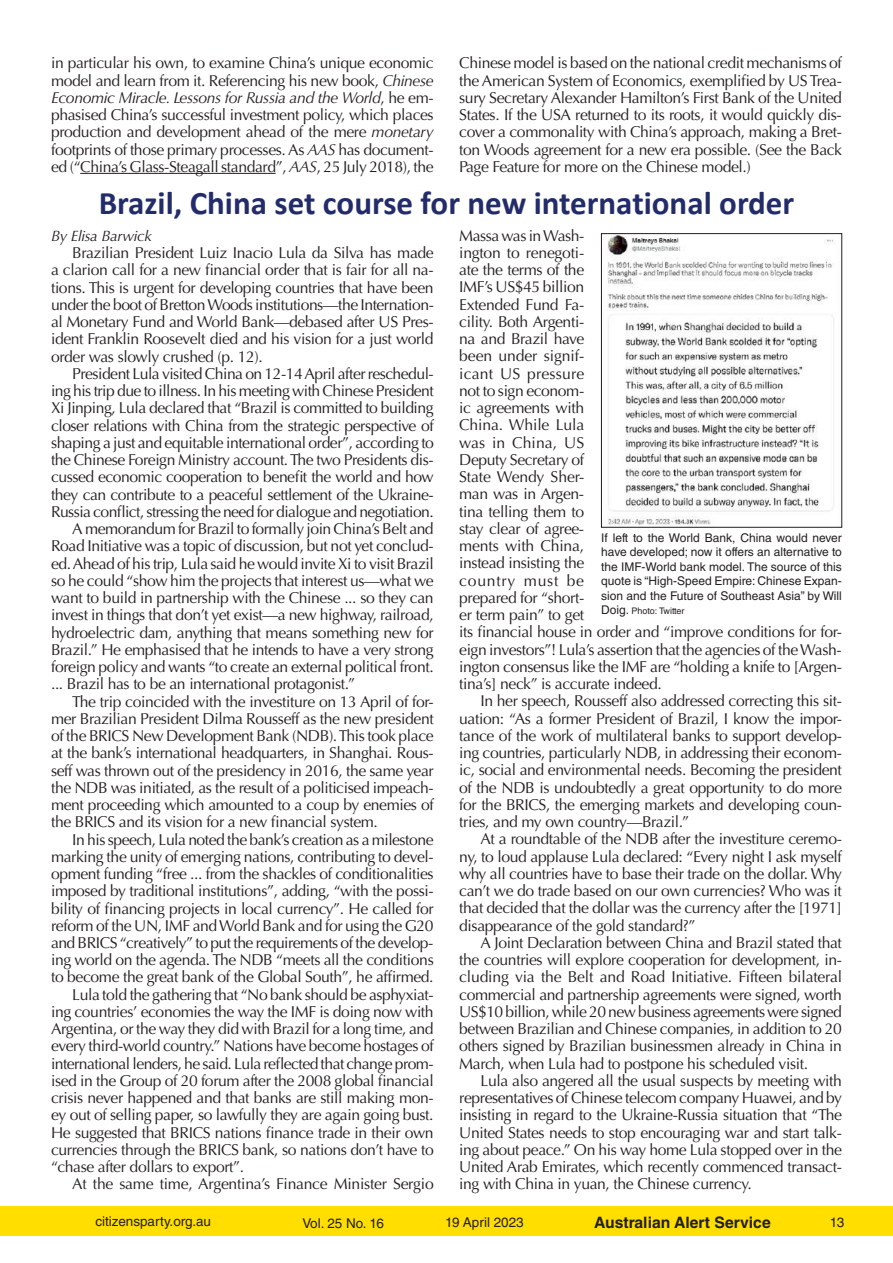
<style>
.page{position:relative;width:893px;height:1263px;background:#fff}
.page>*{position:absolute;margin:0;border:0;box-sizing:border-box;transform-origin:0 0}
.t1{font:700 33px "Calibri";color:#232c6a}
.t2{font:15.75px/17.2px "Optima LT Std";letter-spacing:-.025em;color:#231f20;text-align:justify}
.t3{font:700 15.75px "Helvetica LT Std";color:#231f20}
.t4{font:italic 15px "Optima LT Std";letter-spacing:-.02em;color:#231f20}
.t5{font:13.5px "Helvetica LT Std";color:#231f20}
.t6{font:12px/14.4px "Helvetica LT Std";color:#231f20;text-align:justify}
.t7{font:9px "Helvetica LT Std";color:#231f20}
.s1{font-style:italic}
.s2{font-size:12px}
</style>
<div class="page">
<div style="left:0;top:1206px;width:893px;height:30px;background:#ffde00"></div>
<hr style="left:80px;top:173px;width:196px;height:1px;background:#231f20">
<img style="left:607px;top:235px;width:227px;height:290px">
<div style="left:601px;top:233px;width:241px;height:294px;border:1px solid #231f20"></div>
<p class="t2" style="left:51px;top:55px;width:384px">in particular his own, to examine China’s unique economic model and learn from it. Referencing his new book, <span class="s1">Chinese Economic Miracle. Lessons for Russia and the World</span>, he em&shy;phasised China’s successful investment policy, which places production and development ahead of the mere <span class="s1">monetary </span>footprints of those primary processes. As <span class="s1">AAS</span> has document&shy;ed (“China’s Glass-Steagall standard”, <span class="s1">AAS</span>, 25 July 2018), the</p>
<p class="t2" style="left:459px;top:55px;width:384px">Chinese model is based on the national credit mechanisms of the American System of Economics, exemplified by US Trea&shy;sury Secretary Alexander Hamilton’s First Bank of the United States. If the USA returned to its roots, it would quickly dis&shy;cover a commonality with China’s approach, making a Bret&shy;ton Woods agreement for a new era possible. (See the Back Page Feature for more on the Chinese model.)</p>
<h1 class="t1" style="left:99px;top:179px;width:697px">Brazil, China set course for new international order</h1>
<p class="t4" style="left:51px;top:227px;width:102px">By Elisa Barwick</p>
<p class="t2" style="left:51px;top:244px;width:384px;text-indent:21px">Brazilian President Luiz Inacio Lula da Silva has made a clarion call for a new financial order that is fair for all na&shy;tions. This is urgent for developing countries that have been under the boot of Bretton Woods institutions—the Internation&shy;al Monetary Fund and World Bank—debased after US Pres&shy;ident Franklin Roosevelt died and his vision for a just world order was slowly crushed (p. 12).</p>
<p class="t2" style="left:72px;top:365px;width:363px">President Lula visited China on 12-14 April after reschedul-</p>
<p class="t2" style="left:51px;top:382px;width:384px">ing his trip due to illness. In his meeting with Chinese President</p>
<p class="t2" style="left:51px;top:400px;width:384px">Xi Jinping, Lula declared that “Brazil is committed to building</p>
<p class="t2" style="left:51px;top:417px;width:384px">closer relations with China from the strategic perspective of</p>
<p class="t2" style="left:51px;top:434px;width:384px">shaping a just and equitable international order”, according to</p>
<p class="t2" style="left:51px;top:451px;width:384px">the Chinese Foreign Ministry account. The two Presidents dis-</p>
<p class="t2" style="left:51px;top:468px;width:384px">cussed economic cooperation to benefit the world and how</p>
<p class="t2" style="left:51px;top:486px;width:384px">they can contribute to a peaceful settlement of the Ukraine-</p>
<p class="t2" style="left:51px;top:503px;width:384px">Russia conflict, stressing the need for dialogue and negotiation.</p>
<p class="t2" style="left:72px;top:520px;width:363px">A memorandum for Brazil to formally join China’s Belt and</p>
<p class="t2" style="left:51px;top:537px;width:384px">Road Initiative was a topic of discussion, but not yet conclud-</p>
<p class="t2" style="left:51px;top:555px;width:384px">ed. Ahead of his trip, Lula said he would invite Xi to visit Brazil</p>
<p class="t2" style="left:51px;top:572px;width:384px">so he could “show him the projects that interest us—what we</p>
<p class="t2" style="left:51px;top:589px;width:384px">want to build in partnership with the Chinese ... so they can</p>
<p class="t2" style="left:51px;top:606px;width:384px">invest in things that don’t yet exist—a new highway, railroad,</p>
<p class="t2" style="left:51px;top:624px;width:384px">hydroelectric dam, anything that means something new for</p>
<p class="t2" style="left:51px;top:641px;width:384px">Brazil.” He emphasised that he intends to have a very strong</p>
<p class="t2" style="left:51px;top:658px;width:384px">foreign policy and wants “to create an external political front.</p>
<p class="t2" style="left:51px;top:675px;width:306px">... Brazil has to be an international protagonist.”</p>
<p class="t2" style="left:72px;top:693px;width:363px">The trip coincided with the investiture on 13 April of for-</p>
<p class="t2" style="left:51px;top:710px;width:384px">mer Brazilian President Dilma Rousseff as the new president</p>
<p class="t2" style="left:51px;top:727px;width:384px">of the BRICS New Development Bank (NDB). This took place</p>
<p class="t2" style="left:51px;top:744px;width:384px">at the bank’s international headquarters, in Shanghai. Rous-</p>
<p class="t2" style="left:51px;top:762px;width:384px">seff was thrown out of the presidency in 2016, the same year</p>
<p class="t2" style="left:51px;top:779px;width:384px">the NDB was initiated, as the result of a politicised impeach-</p>
<p class="t2" style="left:51px;top:796px;width:384px">ment proceeding which amounted to a coup by enemies of</p>
<p class="t2" style="left:51px;top:813px;width:328px">the BRICS and its vision for a new financial system.</p>
<p class="t2" style="left:72px;top:831px;width:363px">In his speech, Lula noted the bank’s creation as a milestone</p>
<p class="t2" style="left:51px;top:848px;width:384px">marking the unity of emerging nations, contributing to devel-</p>
<p class="t2" style="left:51px;top:865px;width:384px">opment funding “free ... from the shackles of conditionalities</p>
<p class="t2" style="left:51px;top:882px;width:384px">imposed by traditional institutions”, adding, “with the possi-</p>
<p class="t2" style="left:51px;top:900px;width:384px">bility of financing projects in local currency”. He called for</p>
<p class="t2" style="left:51px;top:917px;width:384px">reform of the UN, IMF and World Bank and for using the G20</p>
<p class="t2" style="left:51px;top:934px;width:384px">and BRICS “creatively” to put the requirements of the develop-</p>
<p class="t2" style="left:51px;top:951px;width:384px">ing world on the agenda. The NDB “meets all the conditions</p>
<p class="t2" style="left:51px;top:969px;width:384px">to become the great bank of the Global South”, he affirmed.</p>
<p class="t2" style="left:72px;top:986px;width:363px">Lula told the gathering that “No bank should be asphyxiat-</p>
<p class="t2" style="left:51px;top:1003px;width:384px">ing countries’ economies the way the IMF is doing now with</p>
<p class="t2" style="left:51px;top:1020px;width:384px">Argentina, or the way they did with Brazil for a long time, and</p>
<p class="t2" style="left:51px;top:1038px;width:384px">every third-world country.” Nations have become hostages of</p>
<p class="t2" style="left:51px;top:1055px;width:384px">international lenders, he said. Lula reflected that change prom-</p>
<p class="t2" style="left:51px;top:1072px;width:384px">ised in the Group of 20 forum after the 2008 global financial</p>
<p class="t2" style="left:51px;top:1089px;width:384px">crisis never happened and that banks are still making mon-</p>
<p class="t2" style="left:51px;top:1107px;width:384px">ey out of selling paper, so lawfully they are again going bust.</p>
<p class="t2" style="left:51px;top:1124px;width:384px">He suggested that BRICS nations finance trade in their own</p>
<p class="t2" style="left:51px;top:1141px;width:384px">currencies through the BRICS bank, so nations don’t have to</p>
<p class="t2" style="left:51px;top:1158px;width:195px">“chase after dollars to export”.</p>
<p class="t2" style="left:72px;top:1176px;width:363px">At the same time, Argentina’s Finance Minister Sergio</p>
<p class="t2" style="left:459px;top:227px;width:384px;text-align:left">Massa was in Wash-<br>ington to renegoti-<br>ate the terms of the<br>IMF’s US$45 billion<br>Extended Fund Fa-<br>cility. Both Argenti-<br>na and Brazil have<br>been under signif-<br>icant US pressure<br>not to sign econom-<br>ic agreements with<br>China. While Lula<br>was in China, US<br>Deputy Secretary of<br>State Wendy Sher-<br>man was in Argen-<br>tina telling them to<br>stay clear of agree-<br>ments with China,<br>instead insisting the<br>country must be<br>prepared for “short-<br>er term pain” to get<br>its financial house in order and “improve conditions for for&shy;eign investors”! Lula’s assertion that the agencies of the Wash&shy;ington consensus like the IMF are “holding a knife to [Argen&shy;tina’s] neck” is accurate indeed.</p>
<p class="t2" style="left:459px;top:692px;width:384px;text-indent:21px">In her speech, Rousseff also addressed correcting this sit&shy;uation: “As a former President of Brazil, I know the impor&shy;tance of the work of multilateral banks to support develop&shy;ing countries, particularly NDB, in addressing their econom&shy;ic, social and environmental needs. Becoming the president of the NDB is undoubtedly a great opportunity to do more for the BRICS, the emerging markets and developing coun&shy;tries, and my own country—Brazil.”</p>
<p class="t2" style="left:459px;top:830px;width:384px;text-indent:21px">At a roundtable of the NDB after the investiture ceremo&shy;ny, to loud applause Lula declared: “Every night I ask myself why all countries have to base their trade on the dollar. Why can’t we do trade based on our own currencies? Who was it that decided that the dollar was the currency after the [1971] disappearance of the gold standard?”</p>
<p class="t2" style="left:459px;top:934px;width:384px;text-indent:21px">A Joint Declaration between China and Brazil stated that the countries will explore cooperation for development, in&shy;cluding via the Belt and Road Initiative. Fifteen bilateral commercial and partnership agreements were signed, worth US$10 billion, while 20 new business agreements were signed between Brazilian and Chinese companies, in addition to 20 others signed by Brazilian businessmen already in China in March, when Lula had to postpone his scheduled visit.</p>
<p class="t2" style="left:459px;top:1072px;width:384px;text-indent:21px">Lula also angered all the usual suspects by meeting with representatives of Chinese telecom company Huawei, and by insisting in regard to the Ukraine-Russia situation that “The United States needs to stop encouraging war and start talk&shy;ing about peace.” On his way home Lula stopped over in the United Arab Emirates, which recently commenced transact&shy;ing with China in yuan, the Chinese currency.</p>
<p class="t6" style="left:601px;top:531px;width:242px">If left to the World Bank, China would never have developed; now it offers an alternative to the IMF-World bank model. The source of this quote is “High-Speed Empire: Chinese Expan&shy;sion and the Future of Southeast Asia” by Will</p>
<p class="t7" style="left:601px;top:606px;width:85px"><span class="s2">Doig.</span> Photo: Twitter</p>
<p class="t5" style="left:95px;top:1213px;width:117px">citizensparty.org.au</p>
<p class="t5" style="left:302px;top:1215px;width:83px">Vol. 25 No. 16</p>
<p class="t5" style="left:445px;top:1214px;width:80px">19 April 2023</p>
<p class="t3" style="left:594px;top:1212px;width:178px">Australian Alert Service</p>
<p class="t5" style="left:830px;top:1214px;width:16px">13</p>
</div>
